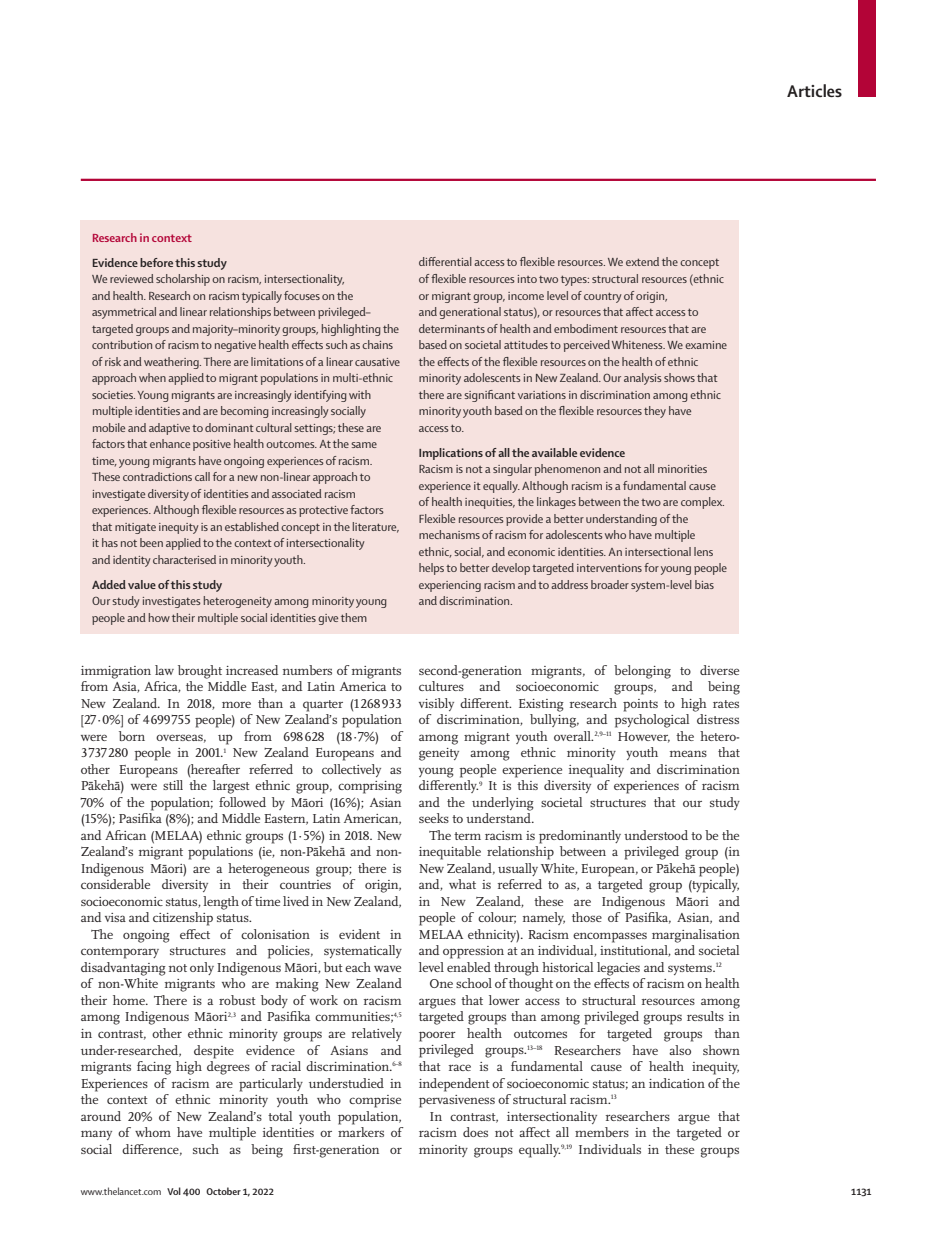
<style>
.page{position:relative;width:944px;height:1251px;background:#fff}
.page>*{position:absolute;margin:0;border:0;box-sizing:border-box;transform-origin:0 0}
.t1{font:700 18px "Shaker 2 Lancet";color:#231f20}
.t2{font:13.5px/16.5px "Scala Lancet Pro";letter-spacing:-.005em;color:#231f20;text-align:justify}
.t3{font:12.75px/16.5px "Shaker 2 Lancet";color:#231f20}
.t4{font:700 12.75px "Shaker 2 Lancet";color:#231f20}
.t5{font:700 12.75px "Shaker 2 Lancet";color:#b30437}
.t6{font:700 10.5px "Shaker 2 Lancet";color:#231f20}
.s1{font-weight:400}
</style>
<div class="page">
<div style="left:859px;top:0;width:17px;height:97px;background:#b30437"></div>
<hr style="left:81px;top:179px;width:795px;height:2px;background:#b30437">
<div style="left:81px;top:220px;width:658px;height:413px;background:#f6e2df"></div>
<h1 class="t1" style="left:787px;top:79px;width:56px">Articles</h1>
<p class="t5" style="left:92px;top:229px;width:102px">Research in context</p>
<p class="t4" style="left:92px;top:254px;width:136px">Evidence before this study</p>
<p class="t3" style="left:92px;top:270px;width:310px">We reviewed scholarship on racism, intersectionality,<br>and health. Research on racism typically focuses on the asymmetrical and linear relationships between privileged– targeted groups and majority–minority groups, highlighting the contribution of racism to negative health effects such as chains of risk and weathering. There are limitations of a linear causative approach when applied to migrant populations in multi-ethnic societies. Young migrants are increasingly identifying with multiple identities and are becoming increasingly socially mobile and adaptive to dominant cultural settings; these are factors that enhance positive health outcomes. At the same time, young migrants have ongoing experiences of racism.<br>These contradictions call for a new non-linear approach to investigate diversity of identities and associated racism experiences. Although flexible resources as protective factors that mitigate inequity is an established concept in the literature, it has not been applied to the context of intersectionality<br>and identity characterised in minority youth.</p>
<p class="t4" style="left:92px;top:576px;width:132px">Added value of this study</p>
<p class="t3" style="left:92px;top:592px;width:297px">Our study investigates heterogeneity among minority young people and how their multiple social identities give them</p>
<p class="t3" style="left:419px;top:253px;width:310px">differential access to flexible resources. We extend the concept of flexible resources into two types: structural resources (ethnic or migrant group, income level of country of origin,<br>and generational status), or resources that affect access to determinants of health and embodiment resources that are based on societal attitudes to perceived Whiteness. We examine the effects of the flexible resources on the health of ethnic minority adolescents in New Zealand. Our analysis shows that there are significant variations in discrimination among ethnic minority youth based on the flexible resources they have<br>access to.</p>
<p class="t4" style="left:419px;top:444px;width:208px">Implications of all the available evidence</p>
<p class="t3" style="left:419px;top:460px;width:310px">Racism is not a singular phenomenon and not all minorities experience it equally. Although racism is a fundamental cause of health inequities, the linkages between the two are complex.<br>Flexible resources provide a better understanding of the mechanisms of racism for adolescents who have multiple ethnic, social, and economic identities. An intersectional lens helps to better develop targeted interventions for young people experiencing racism and to address broader system-level bias and discrimination.</p>
<p class="t2" style="left:81px;top:662px;width:323px">immigration law brought increased numbers of migrants from Asia, Africa, the Middle East, and Latin America to New Zealand. In 2018, more than a quarter (1268933 [27·0%] of 4699755 people) of New Zealand’s population were born overseas, up from 698628 (18·7%) of 3737280 people in 2001.<sup>1</sup> New Zealand Europeans and other Europeans (hereafter referred to collectively as Pākehā) were still the largest ethnic group, comprising 70% of the population; followed by Māori (16%); Asian (15%); Pasifika (8%); and Middle Eastern, Latin American, and African (MELAA) ethnic groups (1·5%) in 2018. New Zealand’s migrant populations (ie, non-Pākehā and non-Indigenous Māori) are a heterogeneous group; there is considerable diversity in their countries of origin, socioeconomic status, length of time lived in New Zealand, and visa and citizenship status.</p>
<p class="t2" style="left:81px;top:926px;width:323px;text-indent:11px">The ongoing effect of colonisation is evident in contemporary structures and policies, systematically disadvantaging not only Indigenous Māori, but each wave of non-White migrants who are making New Zealand their home. There is a robust body of work on racism among Indigenous Māori<sup>2,3</sup> and Pasifika communities;<sup>4,5 </sup>in contrast, other ethnic minority groups are relatively under-researched, despite evidence of Asians and migrants facing high degrees of racial discrimination.<sup>6</sup><sup>–</sup><sup>8<br></sup>Experiences of racism are particularly understudied in the context of ethnic minority youth who comprise around 20% of New Zealand’s total youth population, many of whom have multiple identities or markers of social difference, such as being first-generation or</p>
<p class="t2" style="left:419px;top:662px;width:323px">second-generation migrants, of belonging to diverse cultures and socioeconomic groups, and being visibly different. Existing research points to high rates of discrimination, bullying, and psychological distress among migrant youth overall.<sup>2,9–11</sup> However, the hetero&shy;geneity among ethnic minority youth means that young people experience inequality and discrimination differently.<sup>9</sup> It is this diversity of experiences of racism and the underlying societal structures that our study seeks to understand.</p>
<p class="t2" style="left:419px;top:827px;width:323px;text-indent:11px">The term racism is predominantly understood to be the inequitable relationship between a privileged group (in New Zealand, usually White, European, or Pākehā people) and, what is referred to as, a targeted group (typically, in New Zealand, these are Indigenous Māori and people of colour; namely, those of Pasifika, Asian, and MELAA ethnicity). Racism encompasses marginalisation and oppression at an individual, institutional, and societal level enabled through historical legacies and systems.<sup>12</sup></p>
<p class="t2" style="left:419px;top:975px;width:323px;text-indent:11px">One school of thought on the effects of racism on health argues that lower access to structural resources among targeted groups than among privileged groups results in poorer health outcomes for targeted groups than privileged groups.<sup>13–18</sup> Researchers have also shown that race is a fundamental cause of health inequity, independent of socioeconomic status; an indication of the pervasiveness of structural racism.<sup>13</sup></p>
<p class="t2" style="left:419px;top:1107px;width:323px;text-indent:11px">In contrast, intersectionality researchers argue that racism does not affect all members in the targeted or minority groups equally.<sup>9,19</sup> Individuals in these groups</p>
<p class="t6" style="left:81px;top:1184px;width:195px"><span class="s1">www.thelancet.com</span> Vol 400 October 1, 2022</p>
<p class="t6" style="left:851px;top:1184px;width:22px">1131</p>
</div>
